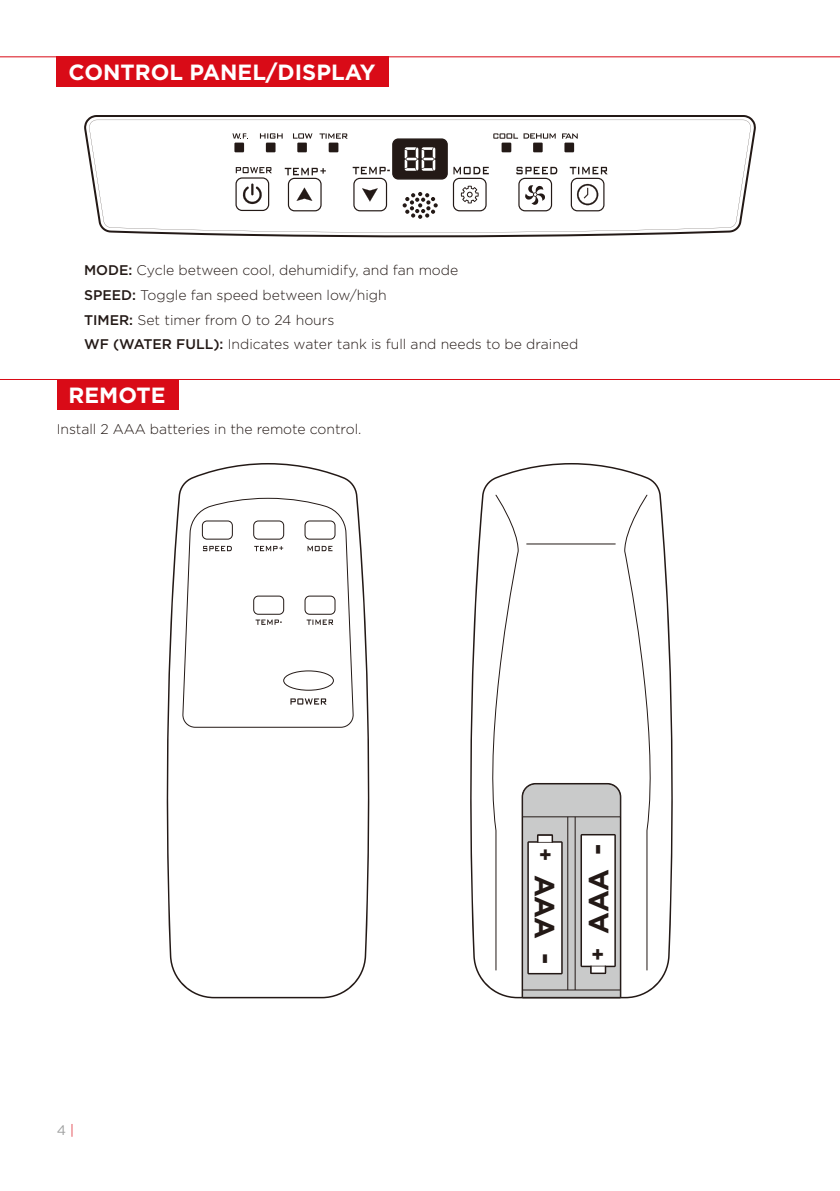
<style>
.page{position:relative;width:840px;height:1191px;background:#fff}
.page>*{position:absolute;margin:0;border:0;box-sizing:border-box;transform-origin:0 0}
.t1{font:700 27.8px "Gotham";letter-spacing:-.02em;color:#231916}
.t2{font:700 22px "Gotham";color:#fff}
.t3{font:300 14px/24.8px "Gotham";color:#231916}
.t4{font:13.8px "Gotham";color:#9fa0a0}
.s1{font-weight:500}
.s2{font-weight:300;color:#d90b17}
.s3{font-size:20.8px}
</style>
<div class="page">
<svg style="left:84px;top:115px;width:672px;height:122px"></svg>
<svg style="left:89px;top:120px;width:661px;height:112px"></svg>
<svg style="left:232px;top:133px;width:375px;height:86px"></svg>
<div style="left:57px;top:57px;width:331px;height:30px;background:#d90b17"></div>
<hr style="left:0;top:56px;width:839px;height:1px;background:#d90b17">
<div style="left:57px;top:379px;width:121px;height:31px;background:#d90b17"></div>
<svg style="left:166px;top:463px;width:204px;height:535px"></svg>
<svg style="left:182px;top:498px;width:172px;height:229px"></svg>
<div style="left:305px;top:596px;width:30px;height:18px;background:#fff;border-radius:5px"></div>
<div style="left:304px;top:595px;width:31px;height:20px;border:1px solid #231916;border-radius:5px"></div>
<div style="left:253px;top:521px;width:30px;height:18px;background:#fff;border-radius:5px"></div>
<div style="left:253px;top:520px;width:31px;height:19px;border:1px solid #231916;border-radius:5px"></div>
<div style="left:253px;top:596px;width:30px;height:18px;background:#fff;border-radius:5px"></div>
<div style="left:253px;top:595px;width:31px;height:20px;border:1px solid #231916;border-radius:5px"></div>
<div style="left:283px;top:671px;width:50px;height:19px;background:#fff;border-radius:50%"></div>
<div style="left:283px;top:670px;width:51px;height:20px;border:1px solid #231916;border-radius:50%"></div>
<hr style="left:0;top:379px;width:839px;height:1px;background:#d90b17">
<svg style="left:470px;top:463px;width:203px;height:519px"></svg>
<svg style="left:482px;top:494px;width:178px;height:504px"></svg>
<hr style="left:526px;top:543px;width:89px;height:1px;background:#231916">
<h2 class="t2" style="left:68px;top:58px;width:308px">CONTROL PANEL/DISPLAY</h2>
<p class="t3" style="left:84px;top:257px;width:495px"><span class="s1">MODE:</span> Cycle between cool, dehumidify, and fan mode<br><span class="s1">SPEED:</span> Toggle fan speed between low/high<br><span class="s1">TIMER:</span> Set timer from 0 to 24 hours<br><span class="s1">WF (WATER FULL):</span> Indicates water tank is full and needs to be drained</p>
<h2 class="t2" style="left:68px;top:380px;width:98px">REMOTE</h2>
<p class="t3" style="left:57px;top:416px;width:306px">Install 2 AAA batteries in the remote control.</p>
<p class="t4" style="left:57px;top:1121px;width:19px">4 <span class="s2">|</span></p>
<h1 class="t1" style="left:563px;top:847px;width:118px;rotate:90deg"><span class="s3">+</span> AAA -</h1>
<h1 class="t1" style="left:579px;top:960px;width:118px;rotate:-90deg"><span class="s3">+</span> AAA -</h1>
</div>
